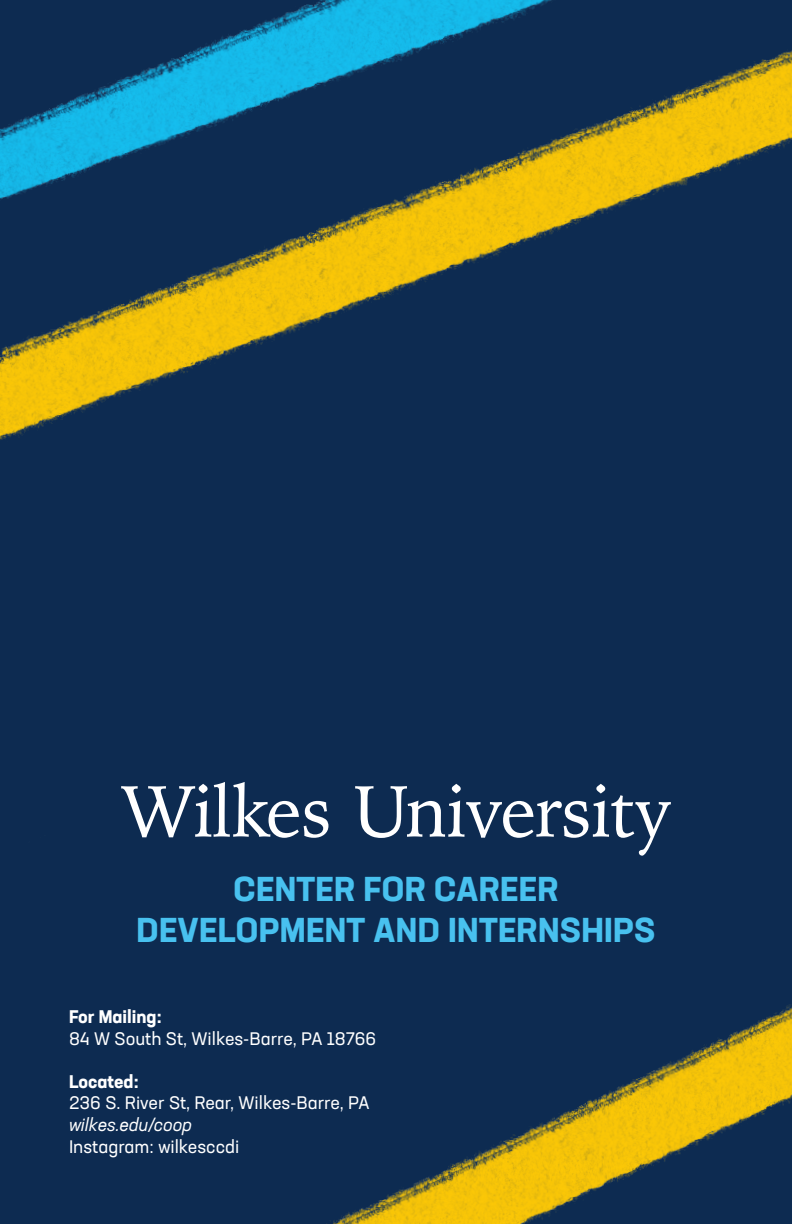
<style>
.page{position:relative;width:792px;height:1224px;background:#0d2b51}
.page>*{position:absolute;margin:0;border:0;box-sizing:border-box;transform-origin:0 0}
.t1{font:700 34px/40.8px "Neusa Next Pro";letter-spacing:.01em;color:#48c1ef;text-align:center}
.t2{font:18px "Neusa Next Pro";color:#fff}
.t3{font:700 18px "Neusa Next Pro";color:#fff}
.t4{font:italic 18px "Neusa Next Pro";color:#fff}
</style>
<div class="page">
<img style="left:0;top:0;width:792px;height:246px">
<svg style="left:0;top:246px;width:513px;height:194px"></svg>
<img style="left:326px;top:783px;width:466px;height:441px">
<svg style="left:121px;top:782px;width:207px;height:56px"></svg>
<svg style="left:355px;top:784px;width:316px;height:72px"></svg>
<h1 class="t1" style="left:137px;top:868px;width:520px">CENTER FOR CAREER<br>DEVELOPMENT AND INTERNSHIPS</h1>
<p class="t3" style="left:69px;top:1005px;width:94px">For Mailing:</p>
<p class="t2" style="left:69px;top:1027px;width:309px">84 W South St, Wilkes-Barre, PA 18766</p>
<p class="t3" style="left:69px;top:1070px;width:71px">Located:</p>
<p class="t2" style="left:69px;top:1092px;width:302px">236 S. River St, Rear, Wilkes-Barre, PA</p>
<p class="t4" style="left:69px;top:1113px;width:125px">wilkes.edu/coop</p>
<p class="t2" style="left:69px;top:1135px;width:172px">Instagram: wilkesccdi</p>
</div>
